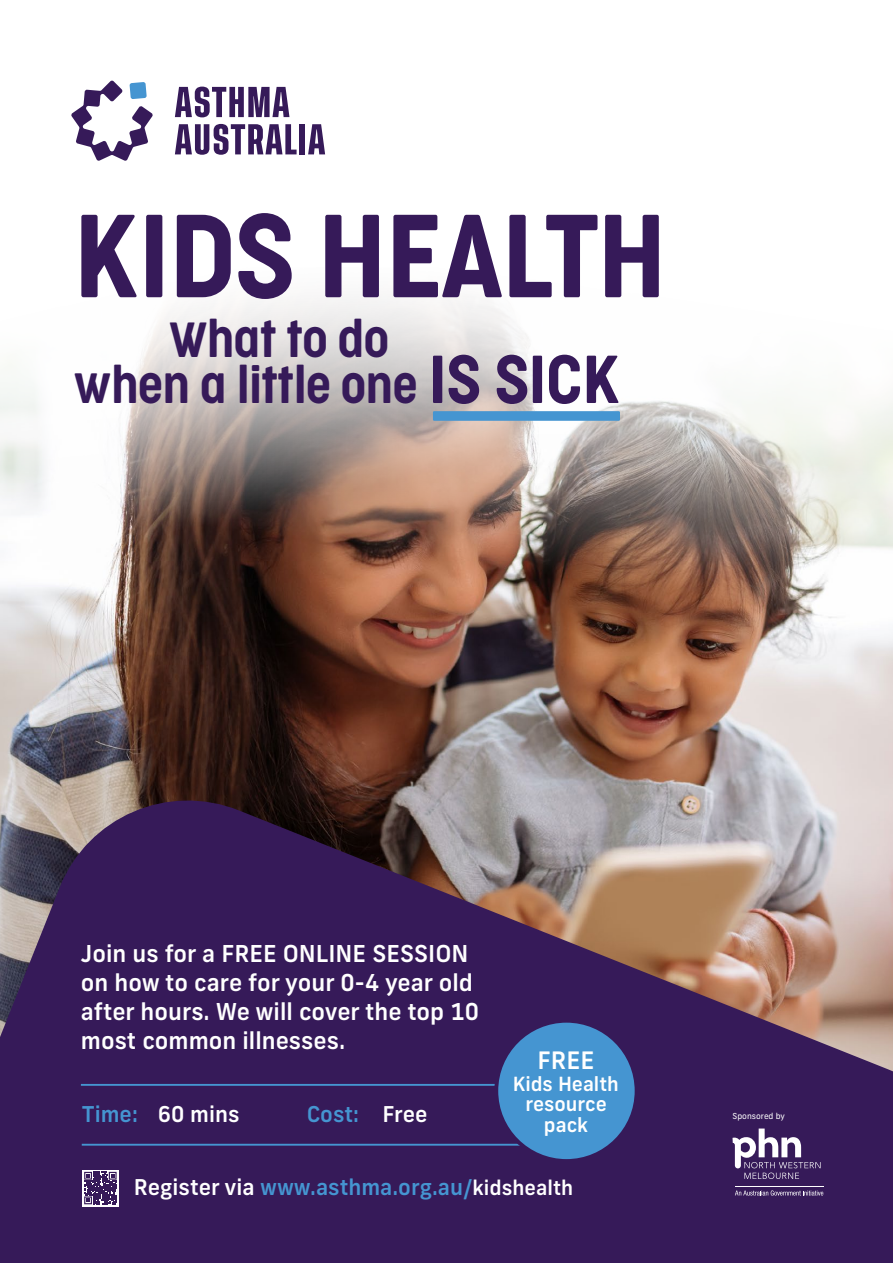
<style>
.page{position:relative;width:893px;height:1263px;background:#fff}
.page>*{position:absolute;margin:0;border:0;box-sizing:border-box;transform-origin:0 0}
.t1{font:300 111px "Cocogoose Condensed";letter-spacing:-.005em;color:#361a59}
.t2{font:300 46.5px/46.5px "Cocogoose Condensed";color:#361a59}
.t3{font:500 24px "Frank New";color:#fff}
.t4{font:500 23.25px/29.2px "Frank New";color:#fff}
.t5{font:500 21.75px "Frank New";color:#4595d1}
.t6{font:500 21.75px "Frank New";color:#fff}
.t7{font:500 19.5px/20.2px "Frank New";color:#fff;text-align:center}
.t8{font:8.25px "Frank New";color:#fff}
.s1{font-size:63.75px}
.s2{color:#4595d1}
.s3{color:#fff}
.s4{font-size:20.25px;color:#fff}
</style>
<div class="page">
<img style="left:0;top:298px;width:893px;height:484px">
<svg style="left:0;top:782px;width:893px;height:481px;fill:#361a59"></svg>
<hr style="left:82px;top:1144px;width:492px;height:2px;background:#4595d1">
<hr style="left:81px;top:1084px;width:493px;height:2px;background:#4595d1">
<svg style="left:732px;top:1128px;width:88px;height:51px"></svg>
<svg style="left:735px;top:1190px;width:88px;height:5px"></svg>
<hr style="left:735px;top:1186px;width:88px;height:1px;background:#fff">
<svg style="left:433px;top:411px;width:187px;height:10px"></svg>
<svg style="left:175px;top:87px;width:114px;height:30px"></svg>
<svg style="left:175px;top:124px;width:122px;height:31px"></svg>
<div style="left:299px;top:124px;width:6px;height:30px;background:#361a59"></div>
<svg style="left:308px;top:124px;width:17px;height:30px"></svg>
<svg style="left:71px;top:80px;width:82px;height:81px"></svg>
<svg style="left:82px;top:1169px;width:37px;height:37px"></svg>
<svg style="left:84px;top:1172px;width:33px;height:32px"></svg>
<div style="left:496px;top:1021px;width:141px;height:140px;background:#4595d1;border-radius:50%"></div>
<div style="left:494px;top:1019px;width:145px;height:144px;border:4px solid #361a59;border-radius:50%"></div>
<h1 class="t1" style="left:74px;top:181px;width:594px">KIDS HEALTH</h1>
<h2 class="t2" style="left:74px;top:316px;width:548px;text-indent:96px">What to do<br>when a little one <span class="s1">IS SICK</span></h2>
<p class="t4" style="left:81px;top:938px;width:400px">Join us for a FREE ONLINE SESSION on how to care for your 0-4 year old after hours. We will cover the top 10 most common illnesses.</p>
<p class="t3" style="left:538px;top:1044px;width:58px">FREE</p>
<p class="t7" style="left:513px;top:1074px;width:108px">Kids Health resource pack</p>
<p class="t6" style="left:82px;top:1100px;width:159px"><span class="s2">Time:</span> 60 mins</p>
<p class="t8" style="left:732px;top:1111px;width:54px">Sponsored by</p>
<p class="t5" style="left:307px;top:1100px;width:122px">Cost: <span class="s3">Free</span></p>
<p class="t5" style="left:134px;top:1173px;width:441px"><span class="s3">Register via</span> www.asthma.org.au/<span class="s4">kidshealth</span></p>
</div>
